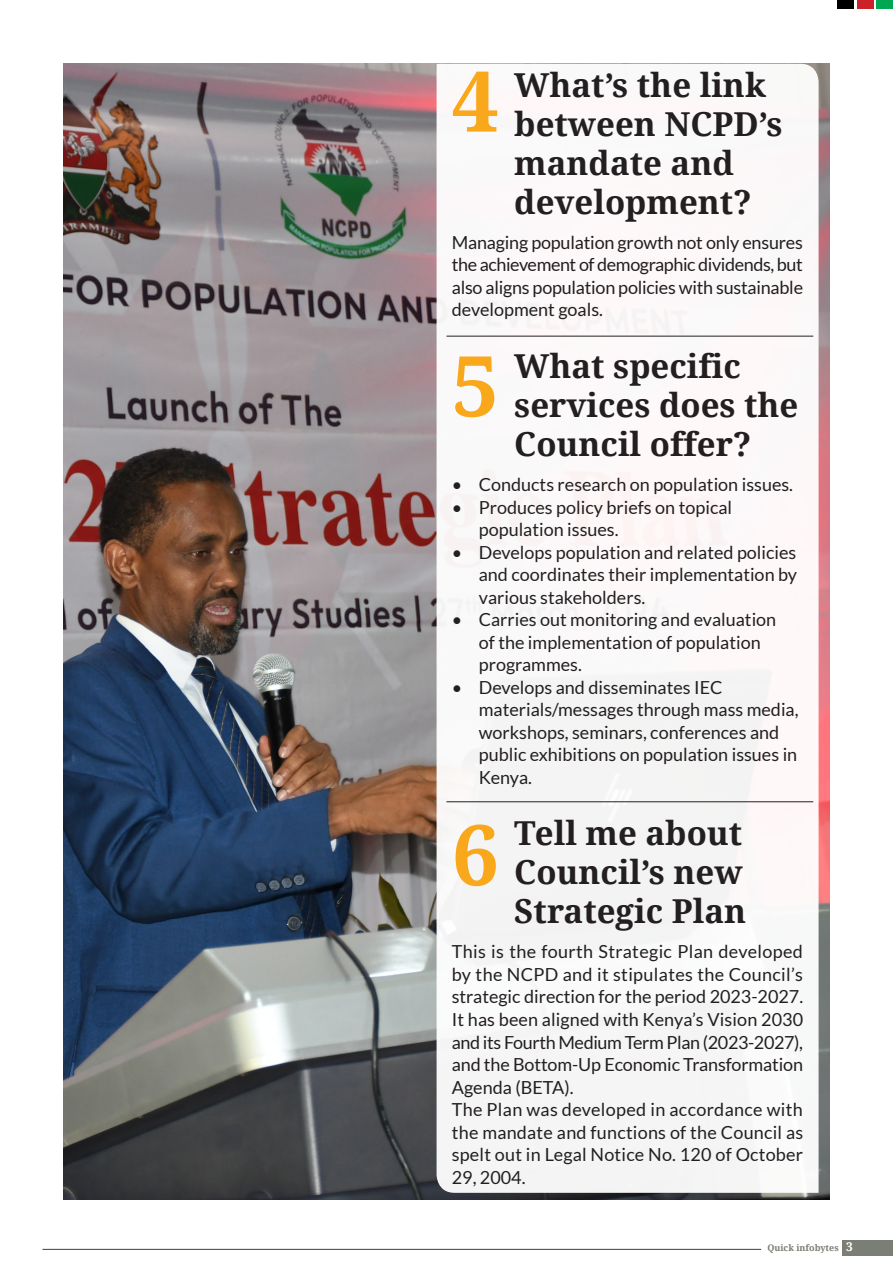
<style>
.page{position:relative;width:893px;height:1263px;background:#fff}
.page>*{position:absolute;margin:0;border:0;box-sizing:border-box;transform-origin:0 0}
.t1{font:700 84px "Droid Serif";color:#f9a71b}
.t2{font:700 33px/39px "Droid Serif";color:#231f20}
.Body{font:18px/22.5px "Lato";color:#231f20;text-align:justify}
.t3{font:700 9px "Droid Serif";color:#7a7e74}
.s1{font-size:12px;color:#fff}
</style>
<div class="page">
<div style="left:842px;top:1239px;width:51px;height:16px;background:#7a7e74"></div>
<hr style="left:43px;top:1249px;width:718px;height:1px;background:#3e3e3f">
<img style="left:64px;top:64px;width:765px;height:1135px">
<svg style="left:437px;top:64px;width:382px;height:1129px"></svg>
<hr style="left:446px;top:801px;width:367px;height:1px;background:#231f20">
<hr style="left:446px;top:336px;width:367px;height:1px;background:#231f20">
<div style="left:837px;top:0;width:17px;height:9px;background:#000"></div>
<div style="left:857px;top:0;width:16px;height:9px;background:#cc2129"></div>
<div style="left:876px;top:0;width:17px;height:9px;background:#00a652"></div>
<p class="t2" style="left:514px;top:66px;width:270px">What’s the link between NCPD’s mandate and development?</p>
<p class="Body" style="left:452px;top:231px;width:353px">Managing population growth not only ensures the achievement of demographic dividends, but also aligns population policies with sustainable development goals.</p>
<p class="t2" style="left:514px;top:347px;width:286px">What specific services does the<br>Council offer?</p>
<p class="Body" style="left:452px;top:473px;width:343px">• Conducts research on population issues.</p>
<p class="Body" style="left:479px;top:496px;width:255px;text-indent:-27px">• Produces policy briefs on topical population issues.</p>
<p class="Body" style="left:479px;top:541px;width:320px;text-indent:-27px">• Develops population and related policies and coordinates their implementation by various stakeholders.</p>
<p class="Body" style="left:479px;top:608px;width:299px;text-align:left;text-indent:-27px">• Carries out monitoring and evaluation of the implementation of population programmes.</p>
<p class="Body" style="left:479px;top:676px;width:321px;text-align:left;text-indent:-27px">• Develops and disseminates IEC materials/messages through mass media, workshops, seminars, conferences and public exhibitions on population issues in<br>Kenya.</p>
<p class="t2" style="left:514px;top:814px;width:233px;text-align:justify">Tell me about Council’s new Strategic Plan</p>
<p class="Body" style="left:452px;top:940px;width:353px">This is the fourth Strategic Plan developed by the NCPD and it stipulates the Council’s strategic direction for the period 2023-2027.<br>It has been aligned with Kenya’s Vision 2030 and its Fourth Medium Term Plan (2023-2027), and the Bottom-Up Economic Transformation Agenda (BETA).</p>
<p class="Body" style="left:452px;top:1098px;width:353px">The Plan was developed in accordance with the mandate and functions of the Council as spelt out in Legal Notice No. 120 of October 29, 2004.</p>
<p class="t1" style="left:452px;top:53px;width:48px">4</p>
<p class="t1" style="left:452px;top:338px;width:48px">5</p>
<p class="t1" style="left:452px;top:807px;width:48px">6</p>
<p class="t3" style="left:767px;top:1242px;width:87px">Quick infobytes <span class="s1">3</span></p>
</div>
